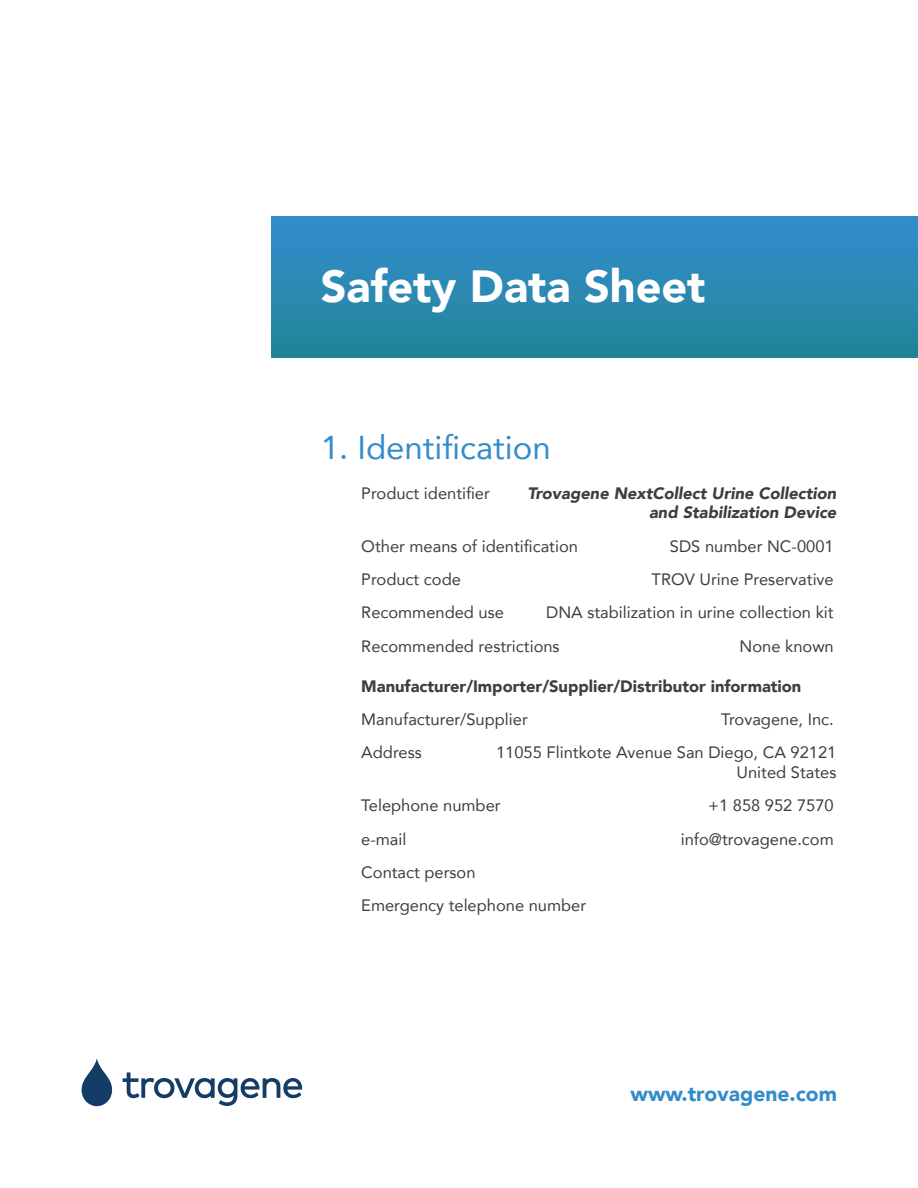
<style>
.page{position:relative;width:918px;height:1188px;background:#fff}
.page>*{position:absolute;margin:0;border:0;box-sizing:border-box;transform-origin:0 0}
.t1{font:900 45px "Avenir";color:#fff}
.t2{font:33px "Avenir";color:#338ccb}
.t3{font:900 21px "Avenir";color:#338ccb}
.t4{font:16.5px/33.3px "Avenir";color:#3e3e3f}
.t5{font:italic 900 16.5px/19.8px "Avenir";color:#3e3e3f;text-align:right}
.t6{font:900 16.5px "Avenir";color:#3e3e3f}
</style>
<div class="page">
<svg style="left:81px;top:1058px;width:32px;height:48px"></svg>
<svg style="left:123px;top:1072px;width:179px;height:34px"></svg>
<div style="left:271px;top:216px;width:647px;height:141px;background:linear-gradient(to bottom,#348dce,#208698)"></div>
<h1 class="t1" style="left:321px;top:247px;width:386px">Safety Data Sheet</h1>
<h2 class="t2" style="left:321px;top:421px;width:231px">1. Identification</h2>
<p class="t4" style="left:361px;top:476px;width:130px">Product identifier</p>
<p class="t5" style="left:528px;top:483px;width:310px">Trovagene NextCollect Urine Collection and Stabilization Device</p>
<p class="t4" style="left:361px;top:529px;width:218px">Other means of identification</p>
<p class="t4" style="left:670px;top:529px;width:165px">SDS number NC-0001</p>
<p class="t4" style="left:361px;top:562px;width:101px">Product code</p>
<p class="t4" style="left:652px;top:562px;width:184px">TROV Urine Preservative</p>
<p class="t4" style="left:361px;top:595px;width:144px">Recommended use</p>
<p class="t4" style="left:361px;top:595px;width:474px;text-indent:185px">DNA stabilization in urine collection kit<br>Recommended restrictions</p>
<p class="t4" style="left:740px;top:629px;width:96px">None known</p>
<p class="t6" style="left:361px;top:672px;width:442px">Manufacturer/Importer/Supplier/Distributor information</p>
<p class="t4" style="left:361px;top:702px;width:168px">Manufacturer/Supplier</p>
<p class="t4" style="left:721px;top:702px;width:114px">Trovagene, Inc.</p>
<p class="t4" style="left:361px;top:735px;width:62px">Address</p>
<p class="t4" style="left:496px;top:742px;width:342px;line-height:19.8px;text-align:right">11055 Flintkote Avenue San Diego, CA 92121<br>United States</p>
<p class="t4" style="left:361px;top:788px;width:141px">Telephone number</p>
<p class="t4" style="left:708px;top:788px;width:127px">+1 858 952 7570</p>
<p class="t4" style="left:361px;top:822px;width:47px">e-mail</p>
<p class="t4" style="left:681px;top:822px;width:154px">info@trovagene.com</p>
<p class="t4" style="left:361px;top:855px;width:227px">Contact person<br>Emergency telephone number</p>
<p class="t3" style="left:631px;top:1076px;width:208px">www.trovagene.com</p>
</div>
